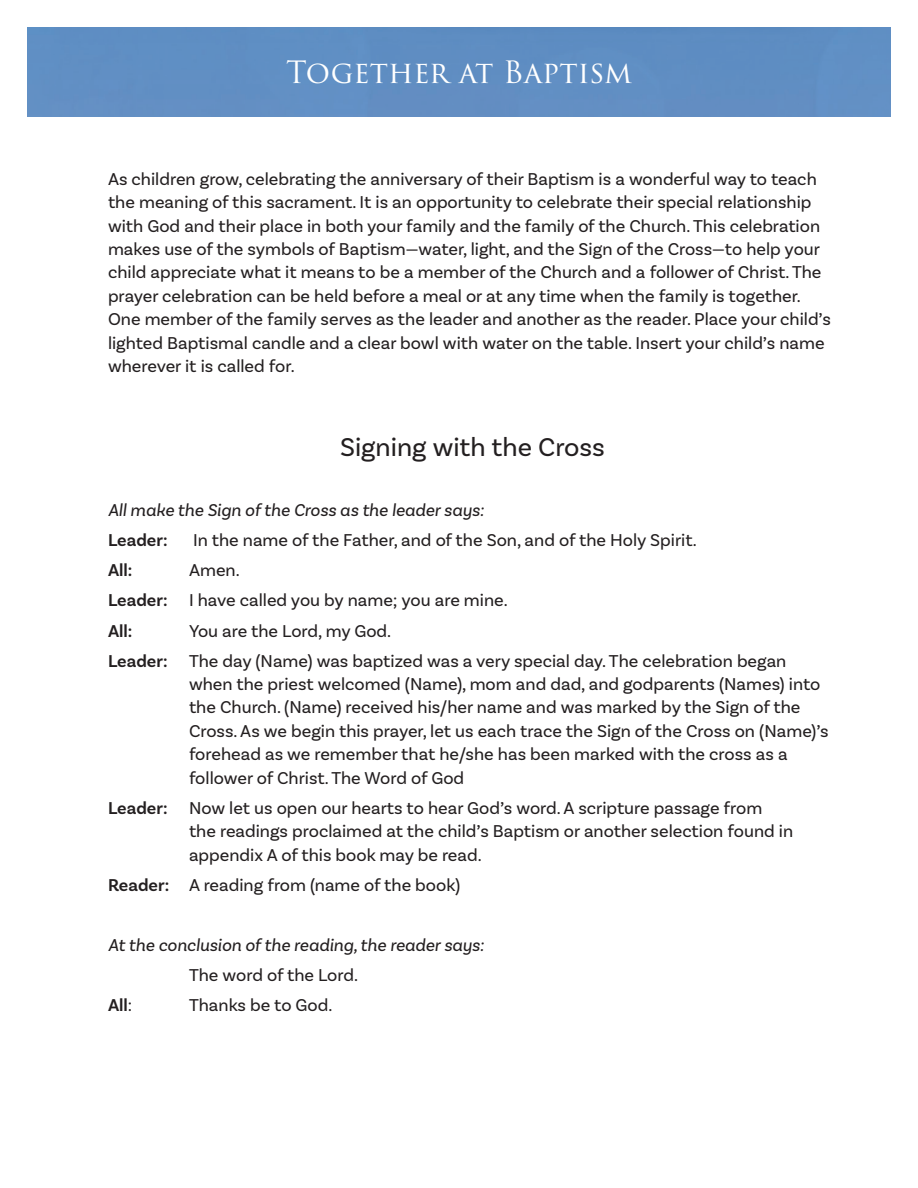
<style>
.page{position:relative;width:918px;height:1188px;background:#fff}
.page>*{position:absolute;margin:0;border:0;box-sizing:border-box;transform-origin:0 0}
.t1{font:30px "Trajan Pro 3";letter-spacing:-.005em;color:#fff}
.t2{font:27px "Basic Sans";color:#231f20}
.t3{font:18px/23.4px "Basic Sans";color:#231f20}
.t4{font:italic 18px "Basic Sans";color:#231f20}
.t5{font:600 18px "Basic Sans";color:#231f20}
.s1{font-weight:600}
.s2{font-weight:400}
</style>
<div class="page">
<div style="left:27px;top:27px;width:864px;height:90px;background:#608ec3"></div>
<h1 class="t1" style="left:286px;top:52px;width:347px">Together at Baptism</h1>
<p class="t3" style="left:108px;top:167px;width:724px">As children grow, celebrating the anniversary of their Baptism is a wonderful way to teach the meaning of this sacrament. It is an opportunity to celebrate their special relationship with God and their place in both your family and the family of the Church. This celebration makes use of the symbols of Baptism—water, light, and the Sign of the Cross—to help your child appreciate what it means to be a member of the Church and a follower of Christ. The prayer celebration can be held before a meal or at any time when the family is together.<br>One member of the family serves as the leader and another as the reader. Place your child’s lighted Baptismal candle and a clear bowl with water on the table. Insert your child’s name wherever it is called for.</p>
<h2 class="t2" style="left:340px;top:430px;width:266px">Signing with the Cross</h2>
<p class="t4" style="left:108px;top:499px;width:378px">All make the Sign of the Cross as the leader says:</p>
<p class="t5" style="left:108px;top:529px;width:61px">Leader:</p>
<p class="t3" style="left:193px;top:528px;width:505px">In the name of the Father, and of the Son, and of the Holy Spirit.</p>
<p class="t5" style="left:108px;top:559px;width:26px">All:</p>
<p class="t3" style="left:108px;top:555px;width:401px;line-height:30.2px;text-indent:81px">Amen.<br><span class="s1">Leader:</span> I have called you by name; you are mine.<br><span class="s1">All:</span></p>
<p class="t3" style="left:108px;top:615px;width:680px;line-height:30.2px;text-indent:81px">You are the Lord, my God.<br><span class="s1">Leader:</span> The day (Name) was baptized was a very special day. The celebration began</p>
<p class="t3" style="left:189px;top:672px;width:641px">when the priest welcomed (Name), mom and dad, and godparents (Names) into the Church. (Name) received his/her name and was marked by the Sign of the Cross. As we begin this prayer, let us each trace the Sign of the Cross on (Name)’s forehead as we remember that he/she has been marked with the cross as a follower of Christ. The Word of God</p>
<p class="t3" style="left:189px;top:796px;width:606px;text-indent:-81px"><span class="s1">Leader:</span> Now let us open our hearts to hear God’s word. A scripture passage from the readings proclaimed at the child’s Baptism or another selection found in appendix A of this book may be read.</p>
<p class="t3" style="left:108px;top:873px;width:354px"><span class="s1">Reader:</span> A reading from (name of the book)</p>
<p class="t4" style="left:108px;top:934px;width:378px">At the conclusion of the reading, the reader says:</p>
<p class="t3" style="left:189px;top:963px;width:171px">The word of the Lord.</p>
<p class="t5" style="left:108px;top:995px;width:26px">All<span class="s2">:</span></p>
<p class="t3" style="left:189px;top:994px;width:145px">Thanks be to God.</p>
</div>
